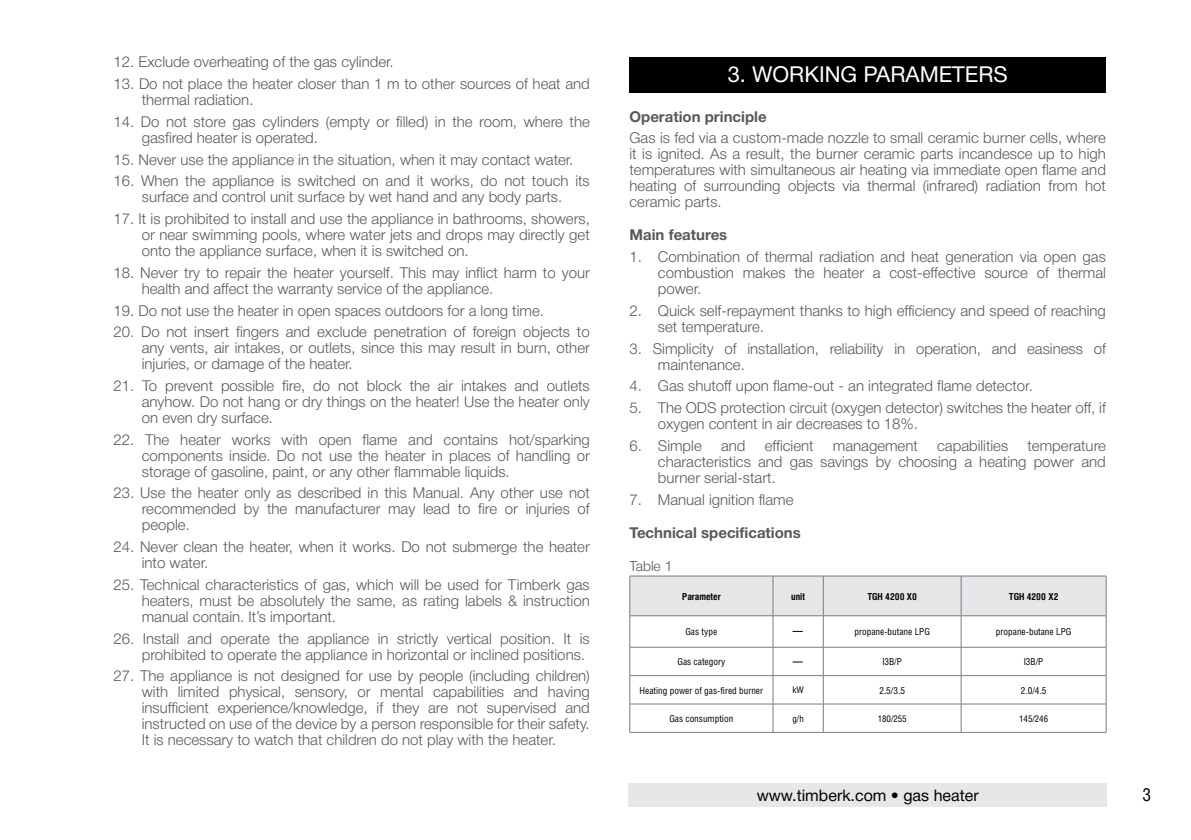
<style>
.page{position:relative;width:1191px;height:840px;background:#fff}
.page>*{position:absolute;margin:0;border:0;box-sizing:border-box;transform-origin:0 0}
.t1{font:22px "Helvetica Neue Cyr";color:#fff}
.t2{font:18px "Helios Cond C";color:#000}
.t3{font:16px "Helvetica Neue Cyr";color:#000}
.t4{font:300 15px/16px "Helvetica Neue Cyr";color:#58595b;text-align:justify}
.t5{font:700 15px "Helvetica Neue Cyr";color:#58595b}
.t6{font:300 14px "Helvetica Neue Cyr";color:#58595b}
.t7{font:9.6px "Helios Cond C";color:#000}
.t8{font:700 9.6px "Helios Cond C";color:#000}
.t9{font:9.2px "Helios Cond C";color:#000}
</style>
<div class="page">
<div style="left:628px;top:782px;width:479px;height:24px;background:#e6e7e8"></div>
<div style="left:629px;top:57px;width:477px;height:35px;background:#000"></div>
<div style="left:630px;top:576px;width:475px;height:39px;background:#e6e7e8"></div>
<hr style="left:629px;top:575px;width:144px;height:1px;background:#7b7c81">
<hr style="left:629px;top:576px;width:1px;height:39px;background:#7b7c81">
<hr style="left:773px;top:575px;width:50px;height:1px;background:#7b7c81">
<hr style="left:772px;top:576px;width:1px;height:39px;background:#7b7c81">
<hr style="left:823px;top:575px;width:138px;height:1px;background:#7b7c81">
<hr style="left:823px;top:576px;width:1px;height:39px;background:#7b7c81">
<hr style="left:961px;top:575px;width:145px;height:1px;background:#7b7c81">
<hr style="left:960px;top:576px;width:1px;height:39px;background:#7b7c81">
<hr style="left:1105px;top:576px;width:1px;height:39px;background:#7b7c81">
<hr style="left:629px;top:615px;width:144px;height:1px;background:#7b7c81">
<hr style="left:773px;top:615px;width:50px;height:1px;background:#7b7c81">
<hr style="left:823px;top:615px;width:138px;height:1px;background:#7b7c81">
<hr style="left:961px;top:615px;width:145px;height:1px;background:#7b7c81">
<hr style="left:629px;top:615px;width:1px;height:31px;background:#7b7c81">
<hr style="left:772px;top:615px;width:1px;height:31px;background:#7b7c81">
<hr style="left:823px;top:615px;width:1px;height:31px;background:#7b7c81">
<hr style="left:960px;top:615px;width:1px;height:31px;background:#7b7c81">
<hr style="left:1105px;top:615px;width:1px;height:31px;background:#7b7c81">
<hr style="left:629px;top:646px;width:144px;height:1px;background:#7b7c81">
<hr style="left:773px;top:646px;width:50px;height:1px;background:#7b7c81">
<hr style="left:823px;top:646px;width:138px;height:1px;background:#7b7c81">
<hr style="left:961px;top:646px;width:145px;height:1px;background:#7b7c81">
<hr style="left:629px;top:675px;width:144px;height:1px;background:#7b7c81">
<hr style="left:773px;top:675px;width:50px;height:1px;background:#7b7c81">
<hr style="left:823px;top:675px;width:138px;height:1px;background:#7b7c81">
<hr style="left:961px;top:675px;width:145px;height:1px;background:#7b7c81">
<hr style="left:629px;top:703px;width:144px;height:1px;background:#7b7c81">
<svg style="left:629px;top:647px;width:1px;height:84px"></svg>
<hr style="left:773px;top:703px;width:50px;height:1px;background:#7b7c81">
<svg style="left:772px;top:647px;width:1px;height:84px"></svg>
<hr style="left:823px;top:703px;width:138px;height:1px;background:#7b7c81">
<svg style="left:823px;top:647px;width:1px;height:84px"></svg>
<hr style="left:961px;top:703px;width:145px;height:1px;background:#7b7c81">
<svg style="left:960px;top:647px;width:1px;height:84px"></svg>
<svg style="left:1105px;top:647px;width:1px;height:84px"></svg>
<hr style="left:629px;top:731px;width:144px;height:1px;background:#7b7c81">
<hr style="left:773px;top:731px;width:50px;height:1px;background:#7b7c81">
<hr style="left:823px;top:731px;width:138px;height:1px;background:#7b7c81">
<hr style="left:961px;top:731px;width:145px;height:1px;background:#7b7c81">
<p class="t4" style="left:113px;top:54px;width:282px">12. Exclude overheating of the gas cylinder.</p>
<p class="t4" style="left:142px;top:76px;width:449px;text-indent:-28px">13. Do not place the heater closer than 1 m to other sources of heat and thermal radiation.</p>
<p class="t4" style="left:142px;top:114px;width:449px;text-indent:-28px">14. Do not store gas cylinders (empty or filled) in the room, where the gasfired heater is operated.</p>
<p class="t4" style="left:113px;top:151px;width:461px">15. Never use the appliance in the situation, when it may contact water.</p>
<p class="t4" style="left:113px;top:173px;width:478px;text-align:center">16. When the appliance is switched on and it works, do not touch its surface and control unit surface by wet hand and any body parts.</p>
<p class="t4" style="left:142px;top:211px;width:449px;text-indent:-28px">17. It is prohibited to install and use the appliance in bathrooms, showers, or near swimming pools, where water jets and drops may directly get onto the appliance surface, when it is switched on.</p>
<p class="t4" style="left:142px;top:264px;width:449px;text-indent:-28px">18. Never try to repair the heater yourself. This may inflict harm to your health and affect the warranty service of the appliance.</p>
<p class="t4" style="left:113px;top:302px;width:432px">19. Do not use the heater in open spaces outdoors for a long time.</p>
<p class="t4" style="left:142px;top:324px;width:449px;text-indent:-28px">20. Do not insert fingers and exclude penetration of foreign objects to any vents, air intakes, or outlets, since this may result in burn, other injuries, or damage of the heater.</p>
<p class="t4" style="left:142px;top:377px;width:449px;text-indent:-28px">21. To prevent possible fire, do not block the air intakes and outlets anyhow. Do not hang or dry things on the heater! Use the heater only on even dry surface.</p>
<p class="t4" style="left:142px;top:431px;width:449px;text-indent:-28px">22. The heater works with open flame and contains hot/sparking components inside. Do not use the heater in places of handling or storage of gasoline, paint, or any other flammable liquids.</p>
<p class="t4" style="left:142px;top:485px;width:449px;text-indent:-28px">23. Use the heater only as described in this Manual. Any other use not recommended by the manufacturer may lead to fire or injuries of people.</p>
<p class="t4" style="left:142px;top:538px;width:449px;text-indent:-28px">24. Never clean the heater, when it works. Do not submerge the heater into water.</p>
<p class="t4" style="left:142px;top:576px;width:449px;text-indent:-28px">25. Technical characteristics of gas, which will be used for Timberk gas heaters, must be absolutely the same, as rating labels &amp; instruction manual contain. It’s important.</p>
<p class="t4" style="left:142px;top:630px;width:449px;text-indent:-28px">26. Install and operate the appliance in strictly vertical position. It is prohibited to operate the appliance in horizontal or inclined positions.</p>
<p class="t4" style="left:142px;top:667px;width:449px;text-indent:-28px">27. The appliance is not designed for use by people (including children) with limited physical, sensory, or mental capabilities and having insufficient experience/knowledge, if they are not supervised and instructed on use of the device by a person responsible for their safety.<br>It is necessary to watch that children do not play with the heater.</p>
<h1 class="t1" style="left:727px;top:63px;width:281px">3. WORKING PARAMETERS</h1>
<p class="t5" style="left:629px;top:108px;width:139px">Operation principle</p>
<p class="t4" style="left:629px;top:130px;width:478px">Gas is fed via a custom-made nozzle to small ceramic burner cells, where it is ignited. As a result, the burner ceramic parts incandesce up to high temperatures with simultaneous air heating via immediate open flame and heating of surrounding objects via thermal (infrared) radiation from hot ceramic parts.</p>
<p class="t5" style="left:629px;top:227px;width:99px">Main features</p>
<p class="t4" style="left:658px;top:249px;width:449px;text-indent:-28px">1. Combination of thermal radiation and heat generation via open gas combustion makes the heater a cost-effective source of thermal power.</p>
<p class="t4" style="left:658px;top:302px;width:449px;text-indent:-28px">2. Quick self-repayment thanks to high efficiency and speed of reaching set temperature.</p>
<p class="t4" style="left:658px;top:340px;width:449px;text-indent:-28px">3. Simplicity of installation, reliability in operation, and easiness of maintenance.</p>
<p class="t4" style="left:629px;top:378px;width:405px">4. Gas shutoff upon flame-out - an integrated flame detector.</p>
<p class="t4" style="left:658px;top:399px;width:449px;text-indent:-28px">5. The ODS protection circuit (oxygen detector) switches the heater off, if oxygen content in air decreases to 18%.</p>
<p class="t4" style="left:629px;top:437px;width:74px">6. Simple</p>
<p class="t4" style="left:721px;top:437px;width:26px">and</p>
<p class="t4" style="left:764px;top:437px;width:50px">efficient</p>
<p class="t4" style="left:833px;top:437px;width:87px">management</p>
<p class="t4" style="left:937px;top:437px;width:73px">capabilities</p>
<p class="t4" style="left:658px;top:437px;width:449px;text-indent:370px">temperature characteristics and gas savings by choosing a heating power and burner serial-start.</p>
<p class="t4" style="left:629px;top:491px;width:165px">7. Manual ignition flame</p>
<p class="t5" style="left:629px;top:523px;width:173px">Technical specifications</p>
<p class="t6" style="left:629px;top:558px;width:45px">Table 1</p>
<p class="t8" style="left:682px;top:590px;width:40px">Parameter</p>
<p class="t8" style="left:791px;top:590px;width:15px">unit</p>
<p class="t8" style="left:867px;top:590px;width:51px">TGH 4200 X0</p>
<p class="t8" style="left:1008px;top:590px;width:51px">TGH 4200 X2</p>
<p class="t7" style="left:685px;top:625px;width:33px">Gas type</p>
<p class="t7" style="left:854px;top:625px;width:77px">propane-butane LPG</p>
<p class="t7" style="left:996px;top:625px;width:77px">propane-butane LPG</p>
<p class="t7" style="left:677px;top:655px;width:49px">Gas category</p>
<p class="t7" style="left:882px;top:655px;width:21px">I3B/P</p>
<p class="t7" style="left:1023px;top:655px;width:21px">I3B/P</p>
<p class="t7" style="left:639px;top:684px;width:125px">Heating power of gas-fired burner</p>
<p class="t9" style="left:792px;top:684px;width:13px">kW</p>
<p class="t7" style="left:879px;top:684px;width:27px">2.5/3.5</p>
<p class="t7" style="left:1020px;top:684px;width:27px">2.0/4.5</p>
<p class="t7" style="left:669px;top:712px;width:65px">Gas consumption</p>
<p class="t9" style="left:792px;top:712px;width:13px">g/h</p>
<p class="t9" style="left:877px;top:712px;width:31px">180/255</p>
<p class="t9" style="left:1019px;top:712px;width:31px">145/246</p>
<p class="t3" style="left:756px;top:786px;width:223px">www.timberk.com • gas heater</p>
<p class="t2" style="left:1142px;top:783px;width:10px">3</p>
</div>
